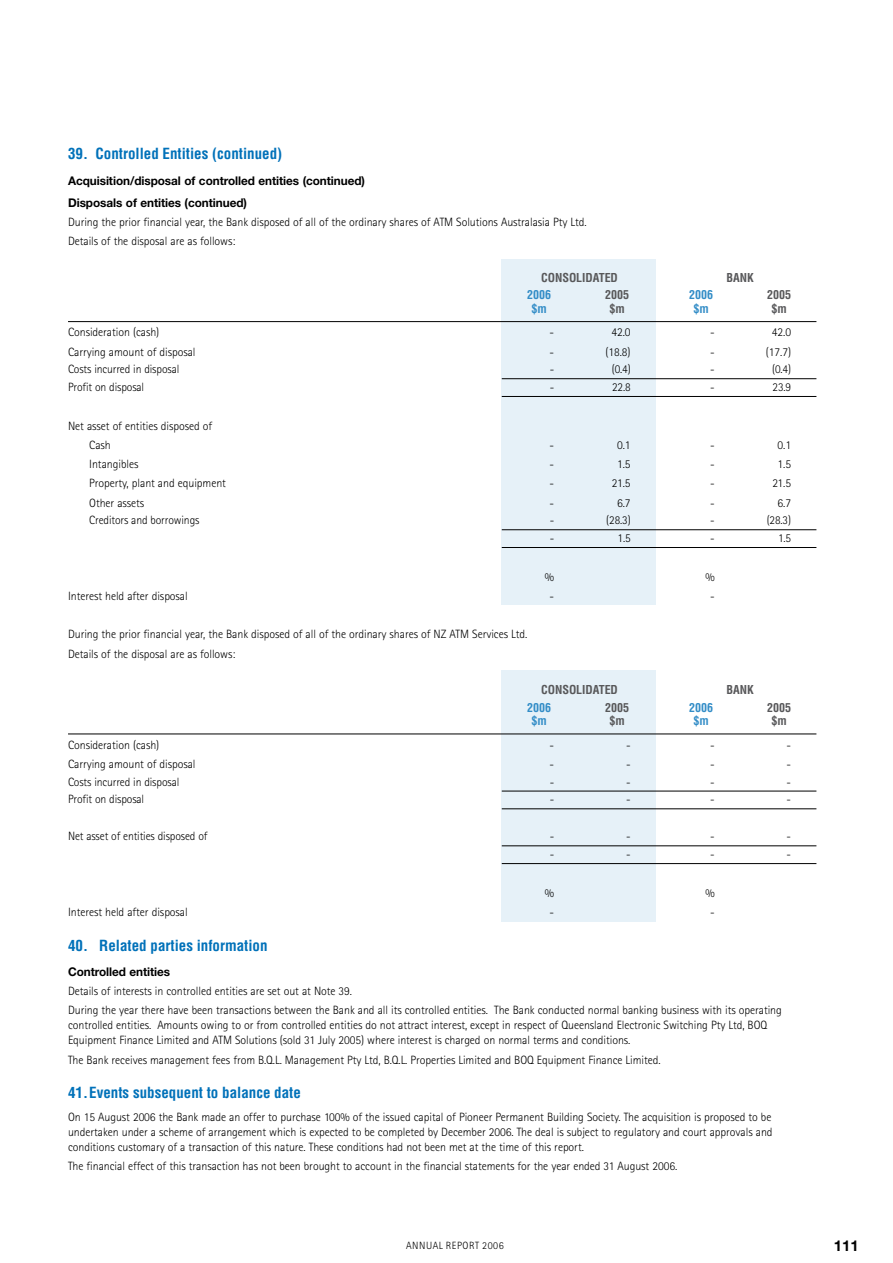
<style>
.page{position:relative;width:893px;height:1263px;background:#fff}
.page>*{position:absolute;margin:0;border:0;box-sizing:border-box;transform-origin:0 0}
.t1{font:700 condensed 15px "Helvetica";color:#0071b9}
.t2{font:700 15px "Helvetica Neue";color:#000}
.t3{font:300 12px/19.2px "Rotis Sans Serif";letter-spacing:-.005em;color:#000}
.t4{font:700 12px/22px "Helvetica Neue";letter-spacing:-.005em;color:#000}
.t5{font:700 condensed 12px "Helvetica";letter-spacing:-.005em;color:#58585a}
.t6{font:700 condensed 12px "Helvetica";letter-spacing:-.005em;color:#338dc7}
.t7{font:300 10.5px "Rotis Sans Serif";letter-spacing:.05em;color:#000}
.s1{font-family:"Helvetica Neue";font-weight:700}
</style>
<div class="page">
<div style="left:501px;top:259px;width:155px;height:346px;background:#e6f1f8"></div>
<div style="left:501px;top:671px;width:155px;height:251px;background:#e6f1f8"></div>
<hr style="left:68px;top:321px;width:748px;height:1px;background:#000">
<hr style="left:502px;top:378px;width:314px;height:1px;background:#000">
<hr style="left:502px;top:396px;width:314px;height:1px;background:#000">
<hr style="left:502px;top:529px;width:314px;height:1px;background:#000">
<hr style="left:502px;top:547px;width:314px;height:1px;background:#000">
<hr style="left:68px;top:734px;width:748px;height:1px;background:#000">
<hr style="left:502px;top:791px;width:314px;height:1px;background:#000">
<hr style="left:502px;top:808px;width:314px;height:1px;background:#000">
<hr style="left:502px;top:845px;width:314px;height:1px;background:#000">
<hr style="left:502px;top:863px;width:314px;height:1px;background:#000">
<p class="t1" style="left:68px;top:145px;width:216px">39. Controlled Entities (continued)</p>
<p class="t4" style="left:68px;top:169px;width:299px">Acquisition/disposal of controlled entities (continued)<br>Disposals of entities (continued)</p>
<p class="t3" style="left:68px;top:212px;width:520px">During the prior financial year, the Bank disposed of all of the ordinary shares of ATM Solutions Australasia Pty Ltd.<br>Details of the disposal are as follows:</p>
<p class="t5" style="left:541px;top:270px;width:15px">Conso</p>
<p class="t5" style="left:576px;top:270px;width:43px">lidated</p>
<p class="t5" style="left:726px;top:270px;width:29px">Bank</p>
<p class="t6" style="left:527px;top:288px;width:25px">2006</p>
<p class="t5" style="left:605px;top:288px;width:25px">2005</p>
<p class="t6" style="left:689px;top:288px;width:25px">2006</p>
<p class="t5" style="left:767px;top:288px;width:25px">2005</p>
<p class="t6" style="left:531px;top:301px;width:17px">$m</p>
<p class="t5" style="left:609px;top:301px;width:17px">$m</p>
<p class="t6" style="left:693px;top:301px;width:17px">$m</p>
<p class="t5" style="left:771px;top:301px;width:17px">$m</p>
<p class="t3" style="left:68px;top:323px;width:93px">Consideration (cash)</p>
<p class="t3" style="left:549px;top:323px;width:6px">-</p>
<p class="t3" style="left:611px;top:323px;width:21px">42.0</p>
<p class="t3" style="left:710px;top:323px;width:6px">-</p>
<p class="t3" style="left:772px;top:323px;width:21px">42.0</p>
<p class="t3" style="left:68px;top:342px;width:129px">Carrying amount of disposal</p>
<p class="t3" style="left:549px;top:342px;width:6px">-</p>
<p class="t3" style="left:605px;top:342px;width:27px">(18.8)</p>
<p class="t3" style="left:710px;top:342px;width:6px">-</p>
<p class="t3" style="left:766px;top:342px;width:27px">(17.7)</p>
<p class="t3" style="left:68px;top:360px;width:113px">Costs incurred in disposal</p>
<p class="t3" style="left:550px;top:360px;width:6px">-</p>
<p class="t3" style="left:612px;top:360px;width:20px">(0.4)</p>
<p class="t3" style="left:710px;top:360px;width:6px">-</p>
<p class="t3" style="left:772px;top:360px;width:20px">(0.4)</p>
<p class="t3" style="left:68px;top:377px;width:78px">Profit on disposal</p>
<p class="t3" style="left:550px;top:377px;width:6px">-</p>
<p class="t3" style="left:612px;top:377px;width:20px">22.8</p>
<p class="t3" style="left:710px;top:377px;width:6px">-</p>
<p class="t3" style="left:772px;top:377px;width:20px">23.9</p>
<p class="t3" style="left:89px;top:416px;width:124px;text-indent:-21px">Net asset of entities disposed of<br>Cash</p>
<p class="t3" style="left:549px;top:435px;width:6px">-</p>
<p class="t3" style="left:617px;top:435px;width:15px">0.1</p>
<p class="t3" style="left:710px;top:435px;width:6px">-</p>
<p class="t3" style="left:778px;top:435px;width:15px">0.1</p>
<p class="t3" style="left:89px;top:454px;width:51px">Intangibles</p>
<p class="t3" style="left:549px;top:454px;width:6px">-</p>
<p class="t3" style="left:617px;top:454px;width:15px">1.5</p>
<p class="t3" style="left:710px;top:454px;width:6px">-</p>
<p class="t3" style="left:778px;top:454px;width:15px">1.5</p>
<p class="t3" style="left:89px;top:474px;width:138px">Property, plant and equipment</p>
<p class="t3" style="left:549px;top:474px;width:6px">-</p>
<p class="t3" style="left:612px;top:474px;width:20px">21.5</p>
<p class="t3" style="left:710px;top:474px;width:6px">-</p>
<p class="t3" style="left:772px;top:474px;width:20px">21.5</p>
<p class="t3" style="left:89px;top:493px;width:57px">Other assets</p>
<p class="t3" style="left:549px;top:493px;width:6px">-</p>
<p class="t3" style="left:617px;top:493px;width:15px">6.7</p>
<p class="t3" style="left:710px;top:493px;width:6px">-</p>
<p class="t3" style="left:778px;top:493px;width:15px">6.7</p>
<p class="t3" style="left:89px;top:511px;width:112px">Creditors and borrowings</p>
<p class="t3" style="left:550px;top:511px;width:6px">-</p>
<p class="t3" style="left:606px;top:511px;width:26px">(28.3)</p>
<p class="t3" style="left:710px;top:511px;width:6px">-</p>
<p class="t3" style="left:767px;top:511px;width:26px">(28.3)</p>
<p class="t3" style="left:550px;top:528px;width:6px">-</p>
<p class="t3" style="left:618px;top:528px;width:15px">1.5</p>
<p class="t3" style="left:710px;top:528px;width:6px">-</p>
<p class="t3" style="left:778px;top:528px;width:15px">1.5</p>
<p class="t3" style="left:545px;top:567px;width:11px">%</p>
<p class="t3" style="left:705px;top:567px;width:11px">%</p>
<p class="t3" style="left:68px;top:586px;width:121px">Interest held after disposal</p>
<p class="t3" style="left:549px;top:586px;width:6px">-</p>
<p class="t3" style="left:710px;top:586px;width:6px">-</p>
<p class="t3" style="left:68px;top:625px;width:461px">During the prior financial year, the Bank disposed of all of the ordinary shares of NZ ATM Services Ltd.<br>Details of the disposal are as follows:</p>
<p class="t5" style="left:541px;top:682px;width:15px">Conso</p>
<p class="t5" style="left:576px;top:682px;width:43px">lidated</p>
<p class="t5" style="left:726px;top:682px;width:29px">Bank</p>
<p class="t6" style="left:527px;top:700px;width:25px">2006</p>
<p class="t5" style="left:605px;top:700px;width:25px">2005</p>
<p class="t6" style="left:689px;top:700px;width:25px">2006</p>
<p class="t5" style="left:767px;top:700px;width:25px">2005</p>
<p class="t6" style="left:531px;top:713px;width:17px">$m</p>
<p class="t5" style="left:609px;top:713px;width:17px">$m</p>
<p class="t6" style="left:693px;top:713px;width:17px">$m</p>
<p class="t5" style="left:771px;top:713px;width:17px">$m</p>
<p class="t3" style="left:68px;top:735px;width:93px">Consideration (cash)</p>
<p class="t3" style="left:549px;top:735px;width:6px">-</p>
<p class="t3" style="left:626px;top:735px;width:6px">-</p>
<p class="t3" style="left:710px;top:735px;width:6px">-</p>
<p class="t3" style="left:786px;top:735px;width:6px">-</p>
<p class="t3" style="left:68px;top:754px;width:129px">Carrying amount of disposal</p>
<p class="t3" style="left:549px;top:754px;width:6px">-</p>
<p class="t3" style="left:626px;top:754px;width:6px">-</p>
<p class="t3" style="left:710px;top:754px;width:6px">-</p>
<p class="t3" style="left:786px;top:754px;width:6px">-</p>
<p class="t3" style="left:68px;top:772px;width:113px">Costs incurred in disposal</p>
<p class="t3" style="left:550px;top:772px;width:6px">-</p>
<p class="t3" style="left:626px;top:772px;width:6px">-</p>
<p class="t3" style="left:710px;top:772px;width:6px">-</p>
<p class="t3" style="left:787px;top:772px;width:6px">-</p>
<p class="t3" style="left:68px;top:790px;width:78px">Profit on disposal</p>
<p class="t3" style="left:550px;top:790px;width:6px">-</p>
<p class="t3" style="left:626px;top:790px;width:6px">-</p>
<p class="t3" style="left:710px;top:790px;width:6px">-</p>
<p class="t3" style="left:787px;top:790px;width:6px">-</p>
<p class="t3" style="left:68px;top:827px;width:141px">Net asset of entities disposed of</p>
<p class="t3" style="left:550px;top:827px;width:6px">-</p>
<p class="t3" style="left:626px;top:827px;width:6px">-</p>
<p class="t3" style="left:710px;top:827px;width:6px">-</p>
<p class="t3" style="left:787px;top:827px;width:6px">-</p>
<p class="t3" style="left:550px;top:844px;width:6px">-</p>
<p class="t3" style="left:626px;top:844px;width:6px">-</p>
<p class="t3" style="left:710px;top:844px;width:6px">-</p>
<p class="t3" style="left:787px;top:844px;width:6px">-</p>
<p class="t3" style="left:545px;top:883px;width:11px">%</p>
<p class="t3" style="left:705px;top:883px;width:11px">%</p>
<p class="t3" style="left:68px;top:902px;width:121px">Interest held after disposal</p>
<p class="t3" style="left:549px;top:902px;width:6px">-</p>
<p class="t3" style="left:710px;top:902px;width:6px">-</p>
<p class="t1" style="left:68px;top:936px;width:201px">40. Related parties information</p>
<p class="t3" style="left:68px;top:962px;width:715px"><span class="s1">Controlled entities<br></span>Details of interests in controlled entities are set out at Note 39.<br>During the year there have been transactions between the Bank and all its controlled entities. The Bank conducted normal banking business with its operating</p>
<p class="t3" style="left:68px;top:1018px;width:701px;line-height:15px">controlled entities. Amounts owing to or from controlled entities do not attract interest, except in respect of Queensland Electronic Switching Pty Ltd, BOQ<br>Equipment Finance Limited and ATM Solutions (sold 31 July 2005) where interest is charged on normal terms and conditions.</p>
<p class="t3" style="left:68px;top:1050px;width:594px">The Bank receives management fees from B.Q.L. Management Pty Ltd, B.Q.L. Properties Limited and BOQ Equipment Finance Limited.</p>
<p class="t1" style="left:68px;top:1084px;width:234px">41.Events subsequent to balance date</p>
<p class="t3" style="left:68px;top:1109px;width:706px;line-height:15px;text-align:justify">On 15 August 2006 the Bank made an offer to purchase 100% of the issued capital of Pioneer Permanent Building Society. The acquisition is proposed to be undertaken under a scheme of arrangement which is expected to be completed by December 2006. The deal is subject to regulatory and court approvals and conditions customary of a transaction of this nature. These conditions had not been met at the time of this report.</p>
<p class="t3" style="left:68px;top:1156px;width:611px">The financial effect of this transaction has not been brought to account in the financial statements for the year ended 31 August 2006.</p>
<p class="t7" style="left:406px;top:1240px;width:99px">ANNUAL REPORT 2006</p>
<p class="t2" style="left:834px;top:1237px;width:9px">111</p>
</div>
